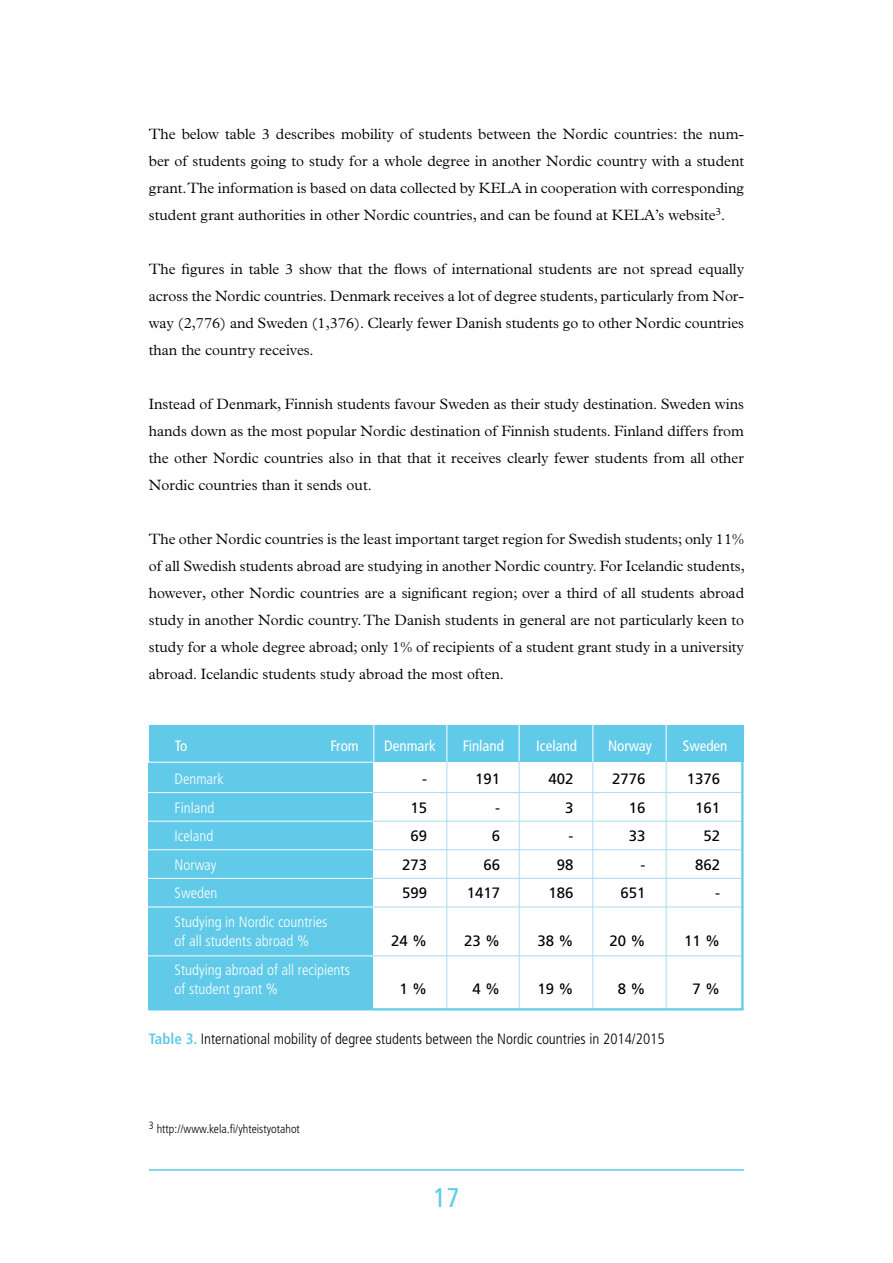
<style>
.page{position:relative;width:893px;height:1263px;background:#fff}
.page>*{position:absolute;margin:0;border:0;box-sizing:border-box;transform-origin:0 0}
.t1{font:condensed 27px "Frutiger LT Std";color:#60cae8}
.t2{font:300 15px/27px "Plantin";color:#000;text-align:justify}
.t3{font:300 condensed 15px/28.5px "Frutiger LT Std";color:#fff}
.t4{font:15px/28.5px "Frutiger LT Std";color:#000;text-align:right}
.t5{font:300 condensed 15px "Frutiger LT Std";color:#000}
.t6{font:condensed 15px "Frutiger LT Std";color:#fff}
.t7{font:300 condensed 12px "Frutiger LT Std";color:#000}
.s1{font-weight:700;color:#60cae8}
</style>
<div class="page">
<hr style="left:149px;top:1169px;width:595px;height:2px;background:#60cae8">
<div style="left:149px;top:762px;width:224px;height:248px;background:#60cae8"></div>
<div style="left:149px;top:725px;width:594px;height:36px;background:#60cae8"></div>
<hr style="left:519px;top:651px;width:1px;height:110px;background:#fff">
<hr style="left:592px;top:652px;width:1px;height:110px;background:#fff">
<hr style="left:666px;top:649px;width:1px;height:112px;background:#fff">
<hr style="left:519px;top:761px;width:1px;height:249px;background:#a4ddf0">
<hr style="left:592px;top:762px;width:1px;height:248px;background:#a4ddf0">
<hr style="left:666px;top:761px;width:1px;height:248px;background:#a4ddf0">
<hr style="left:446px;top:651px;width:1px;height:111px;background:#fff">
<hr style="left:446px;top:762px;width:1px;height:247px;background:#a4ddf0">
<hr style="left:77px;top:821px;width:333px;height:1px;background:#fff">
<hr style="left:372px;top:821px;width:370px;height:1px;background:#a4ddf0">
<hr style="left:77px;top:878px;width:333px;height:1px;background:#fff">
<hr style="left:372px;top:878px;width:371px;height:1px;background:#a4ddf0">
<hr style="left:79px;top:955px;width:331px;height:1px;background:#fff">
<hr style="left:373px;top:955px;width:369px;height:1px;background:#a4ddf0">
<hr style="left:149px;top:1008px;width:594px;height:2px;background:#60cae8">
<hr style="left:42px;top:762px;width:332px;height:1px;background:#fff">
<hr style="left:373px;top:650px;width:1px;height:112px;background:#fff">
<hr style="left:77px;top:792px;width:333px;height:1px;background:#fff">
<hr style="left:372px;top:792px;width:370px;height:1px;background:#a4ddf0">
<hr style="left:77px;top:849px;width:333px;height:1px;background:#fff">
<hr style="left:372px;top:849px;width:370px;height:1px;background:#a4ddf0">
<hr style="left:77px;top:906px;width:333px;height:1px;background:#fff">
<hr style="left:372px;top:906px;width:370px;height:1px;background:#a4ddf0">
<hr style="left:741px;top:725px;width:2px;height:285px;background:#60cae8">
<p class="t2" style="left:149px;top:120px;width:597px">The below table 3 describes mobility of students between the Nordic countries: the num&shy;ber of students going to study for a whole degree in another Nordic country with a student grant. The information is based on data collected by KELA in cooperation with corresponding student grant authorities in other Nordic countries, and can be found at KELA’s website<sup>3</sup>.</p>
<p class="t2" style="left:149px;top:255px;width:597px">The figures in table 3 show that the flows of international students are not spread equally across the Nordic countries. Denmark receives a lot of degree students, particularly from Nor&shy;way (2,776) and Sweden (1,376). Clearly fewer Danish students go to other Nordic countries than the country receives.</p>
<p class="t2" style="left:149px;top:390px;width:597px">Instead of Denmark, Finnish students favour Sweden as their study destination. Sweden wins hands down as the most popular Nordic destination of Finnish students. Finland differs from the other Nordic countries also in that that it receives clearly fewer students from all other Nordic countries than it sends out.</p>
<p class="t2" style="left:149px;top:525px;width:597px">The other Nordic countries is the least important target region for Swedish students; only 11% of all Swedish students abroad are studying in another Nordic country. For Icelandic students, however, other Nordic countries are a significant region; over a third of all students abroad study in another Nordic country. The Danish students in general are not particularly keen to study for a whole degree abroad; only 1% of recipients of a student grant study in a university abroad. Icelandic students study abroad the most often.</p>
<p class="t6" style="left:175px;top:737px;width:14px">To</p>
<p class="t6" style="left:331px;top:737px;width:30px">From</p>
<p class="t6" style="left:463px;top:737px;width:43px">Finland</p>
<p class="t6" style="left:536px;top:737px;width:42px">Iceland</p>
<p class="t6" style="left:683px;top:737px;width:46px">Sweden</p>
<p class="t4" style="left:687px;top:765px;width:35px">1376<br>161<br>52<br>862 -</p>
<p class="t6" style="left:384px;top:737px;width:53px">Denmark</p>
<p class="t6" style="left:608px;top:737px;width:45px">Norway</p>
<p class="t4" style="left:402px;top:765px;width:27px">-<br>15<br>69<br>273<br>599</p>
<p class="t4" style="left:391px;top:927px;width:37px">24 %</p>
<p class="t4" style="left:400px;top:975px;width:29px">1 %</p>
<p class="t3" style="left:175px;top:765px;width:154px">Denmark<br>Finland<br>Iceland<br>Norway<br>Sweden<br>Studying in Nordic countries</p>
<p class="t3" style="left:175px;top:927px;width:177px">of all students abroad %<br>Studying abroad of all recipients</p>
<p class="t3" style="left:175px;top:975px;width:105px">of student grant %</p>
<p class="t4" style="left:467px;top:765px;width:35px">191 -<br>6<br>66<br>1417</p>
<p class="t4" style="left:464px;top:927px;width:37px">23 %</p>
<p class="t4" style="left:473px;top:975px;width:29px">4 %</p>
<p class="t4" style="left:548px;top:765px;width:27px">402<br>3<br>-<br>98<br>186</p>
<p class="t4" style="left:538px;top:927px;width:37px">38 %</p>
<p class="t4" style="left:538px;top:975px;width:37px">19 %</p>
<p class="t4" style="left:612px;top:765px;width:35px">2776<br>16<br>33<br>-<br>651</p>
<p class="t4" style="left:610px;top:927px;width:37px">20 %</p>
<p class="t4" style="left:618px;top:975px;width:29px">8 %</p>
<p class="t4" style="left:684px;top:927px;width:37px">11 %</p>
<p class="t4" style="left:693px;top:975px;width:29px">7 %</p>
<p class="t5" style="left:149px;top:1030px;width:517px"><span class="s1">Table 3.</span> International mobility of degree students between the Nordic countries in 2014/2015</p>
<p class="t7" style="left:149px;top:1122px;width:153px"><sup>3</sup> http://www.kela.fi/yhteistyotahot</p>
<h1 class="t1" style="left:433px;top:1182px;width:27px">17</h1>
</div>
